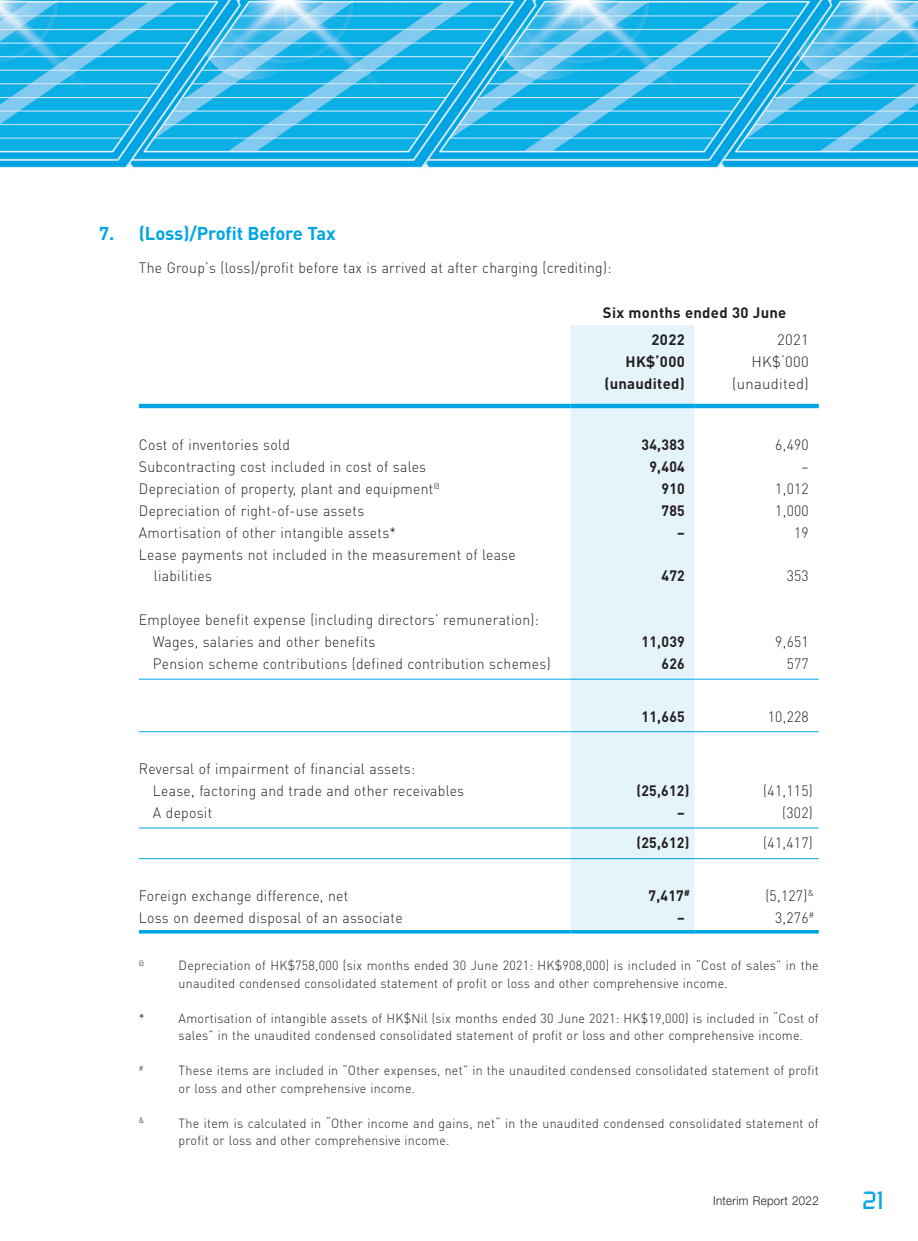
<style>
.page{position:relative;width:918px;height:1241px;background:#fff}
.page>*{position:absolute;margin:0;border:0;box-sizing:border-box;transform-origin:0 0}
.t1{font:24.68px "Russell Square Std";color:#00a5e3}
.t2{font:700 18.38px "DIN Pro";letter-spacing:-.005em;color:#00a5e3}
.t3{font:300 14.88px/21.9px "DIN Pro";letter-spacing:.02em;color:#231f20;scale:.94 1}
.t4{font:700 14.88px "DIN Pro";letter-spacing:.02em;color:#231f20;scale:.94 1}
.t5{font:700 14.88px/26.8px "DIN Pro";letter-spacing:.02em;color:#231f20}
.t6{font:300 14.88px "DIN Pro";letter-spacing:.02em;color:#231f20}
.t7{font:300 13.12px/17.5px "DIN Pro";letter-spacing:.02em;color:#231f20;scale:.95 1}
.t8{font:300 12.25px "Helvetica Neue LT Pro";letter-spacing:.03em;color:#231f20;scale:.94 1}
.t9{font:300 7.7px "DIN Pro";color:#231f20;scale:.95 1}
</style>
<div class="page">
<img style="left:0;top:0;width:918px;height:934px">
<div style="left:570px;top:325px;width:124px;height:604px;background:#e5f3fb"></div>
<hr style="left:139px;top:404px;width:431px;height:4px;background:#00a5e3">
<hr style="left:570px;top:404px;width:124px;height:4px;background:#00a5e3">
<hr style="left:694px;top:404px;width:125px;height:4px;background:#00a5e3">
<hr style="left:139px;top:678px;width:431px;height:1px;background:#00a5e3">
<hr style="left:570px;top:678px;width:124px;height:1px;background:#00a5e3">
<hr style="left:694px;top:678px;width:125px;height:1px;background:#00a5e3">
<hr style="left:139px;top:731px;width:431px;height:1px;background:#00a5e3">
<hr style="left:570px;top:731px;width:124px;height:1px;background:#00a5e3">
<hr style="left:694px;top:731px;width:125px;height:1px;background:#00a5e3">
<hr style="left:139px;top:827px;width:431px;height:1px;background:#00a5e3">
<hr style="left:570px;top:827px;width:124px;height:1px;background:#00a5e3">
<hr style="left:694px;top:827px;width:125px;height:1px;background:#00a5e3">
<hr style="left:139px;top:858px;width:431px;height:1px;background:#00a5e3">
<hr style="left:570px;top:858px;width:124px;height:1px;background:#00a5e3">
<hr style="left:694px;top:858px;width:125px;height:1px;background:#00a5e3">
<svg style="left:139px;top:929px;width:431px;height:4px;fill:#03a6e3"></svg>
<svg style="left:570px;top:929px;width:124px;height:4px"></svg>
<svg style="left:694px;top:929px;width:125px;height:4px"></svg>
<p class="t2" style="left:99px;top:226px;width:238px">7. (Loss)/Profit Before Tax</p>
<p class="t3" style="left:139px;top:259px;width:504px">The Group’s (loss)/profit before tax is arrived at after charging (crediting):</p>
<p class="t5" style="left:651px;top:301px;width:136px;text-indent:-49px">Six months ended 30 June<br>2022</p>
<p class="t6" style="left:777px;top:334px;width:33px">2021</p>
<p class="t5" style="left:625px;top:349px;width:61px">HK$’000</p>
<p class="t6" style="left:751px;top:356px;width:59px">HK$’000</p>
<p class="t5" style="left:604px;top:371px;width:82px">(unaudited)</p>
<p class="t6" style="left:732px;top:378px;width:78px">(unaudited)</p>
<p class="t3" style="left:139px;top:435px;width:162px">Cost of inventories sold</p>
<p class="t4" style="left:641px;top:439px;width:47px">34,383</p>
<p class="t3" style="left:775px;top:435px;width:37px">6,490</p>
<p class="t3" style="left:139px;top:457px;width:307px">Subcontracting cost included in cost of sales</p>
<p class="t4" style="left:649px;top:461px;width:39px">9,404</p>
<p class="t3" style="left:801px;top:457px;width:9px">–</p>
<p class="t3" style="left:139px;top:479px;width:321px">Depreciation of property, plant and equipment<sup>@</sup></p>
<p class="t4" style="left:661px;top:483px;width:26px">910</p>
<p class="t3" style="left:775px;top:479px;width:37px">1,012</p>
<p class="t3" style="left:139px;top:501px;width:241px">Depreciation of right-of-use assets</p>
<p class="t4" style="left:661px;top:505px;width:26px">785</p>
<p class="t3" style="left:775px;top:501px;width:37px">1,000</p>
<p class="t3" style="left:139px;top:523px;width:275px">Amortisation of other intangible assets*</p>
<p class="t4" style="left:677px;top:527px;width:10px">–</p>
<p class="t3" style="left:794px;top:523px;width:17px">19</p>
<p class="t3" style="left:154px;top:545px;width:387px;text-indent:-15px">Lease payments not included in the measurement of lease liabilities</p>
<p class="t4" style="left:661px;top:570px;width:26px">472</p>
<p class="t3" style="left:786px;top:567px;width:25px">353</p>
<p class="t3" style="left:153px;top:610px;width:412px;text-indent:-14px">Employee benefit expense (including directors’ remuneration):<br>Wages, salaries and other benefits</p>
<p class="t4" style="left:641px;top:636px;width:47px">11,039</p>
<p class="t3" style="left:775px;top:632px;width:37px">9,651</p>
<p class="t3" style="left:153px;top:654px;width:424px">Pension scheme contributions (defined contribution schemes)</p>
<p class="t4" style="left:661px;top:658px;width:26px">626</p>
<p class="t3" style="left:786px;top:654px;width:25px">577</p>
<p class="t3" style="left:153px;top:759px;width:333px;text-indent:-14px">Reversal of impairment of financial assets:<br>Lease, factoring and trade and other receivables</p>
<p class="t4" style="left:641px;top:710px;width:47px">11,665</p>
<p class="t3" style="left:768px;top:707px;width:45px">10,228</p>
<p class="t4" style="left:636px;top:785px;width:58px">(25,612)</p>
<p class="t3" style="left:763px;top:781px;width:54px">(41,115)</p>
<p class="t3" style="left:153px;top:803px;width:65px">A deposit</p>
<p class="t4" style="left:677px;top:807px;width:10px">–</p>
<p class="t3" style="left:782px;top:803px;width:34px">(302)</p>
<p class="t4" style="left:636px;top:837px;width:58px">(25,612)</p>
<p class="t3" style="left:763px;top:833px;width:54px">(41,417)</p>
<p class="t3" style="left:139px;top:886px;width:224px">Foreign exchange difference, net</p>
<p class="t4" style="left:648px;top:890px;width:45px">7,417<sup>#</sup></p>
<p class="t3" style="left:765px;top:886px;width:53px">(5,127)<sup>&amp;</sup></p>
<p class="t3" style="left:139px;top:908px;width:282px">Loss on deemed disposal of an associate</p>
<p class="t4" style="left:677px;top:912px;width:10px">–</p>
<p class="t3" style="left:775px;top:908px;width:43px">3,276<sup>#</sup></p>
<p class="t9" style="left:139px;top:959px;width:7px">@</p>
<p class="t7" style="left:179px;top:957px;width:675px">Depreciation of HK$758,000 (six months ended 30 June 2021: HK$908,000) is included in “Cost of sales” in the unaudited condensed consolidated statement of profit or loss and other comprehensive income.</p>
<p class="t7" style="left:139px;top:1010px;width:8px">*</p>
<p class="t7" style="left:179px;top:1010px;width:675px">Amortisation of intangible assets of HK$Nil (six months ended 30 June 2021: HK$19,000) is included in “Cost of sales” in the unaudited condensed consolidated statement of profit or loss and other comprehensive income.</p>
<p class="t9" style="left:139px;top:1064px;width:6px">#</p>
<p class="t7" style="left:179px;top:1062px;width:675px">These items are included in “Other expenses, net” in the unaudited condensed consolidated statement of profit or loss and other comprehensive income.</p>
<p class="t9" style="left:139px;top:1117px;width:7px">&amp;</p>
<p class="t7" style="left:179px;top:1115px;width:675px">The item is calculated in “Other income and gains, net” in the unaudited condensed consolidated statement of profit or loss and other comprehensive income.</p>
<p class="t8" style="left:713px;top:1195px;width:114px">Interim Report 2022</p>
<h1 class="t1" style="left:862px;top:1190px;width:23px">21</h1>
</div>
